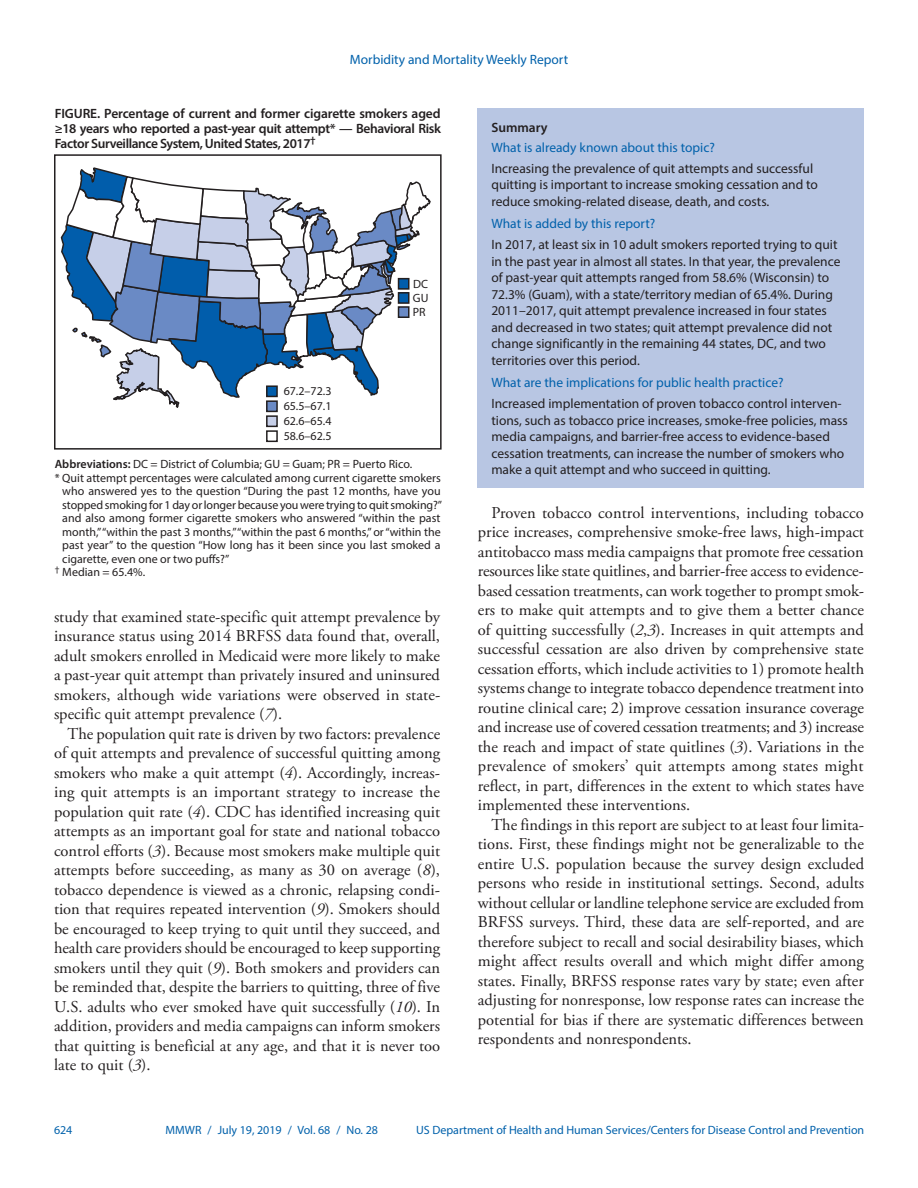
<style>
.page{position:relative;width:918px;height:1188px;background:#fff}
.page>*{position:absolute;margin:0;border:0;box-sizing:border-box;transform-origin:0 0}
.Paragraph{font:16.5px/19.5px "Adobe Garamond Pro";color:#231f20;text-align:justify}
.Summary_Box_Text{font:13.5px/16.5px "Myriad Pro";color:#231f20}
.Figure_Title{font:600 13.5px/15px "Myriad Pro";letter-spacing:-.03em;color:#231f20;text-align:justify}
.Summary_Box_Heading{font:13.5px "Myriad Pro";color:#0161ab}
.Summary_Box_Ttile{font:600 13.5px "Myriad Pro";color:#231f20}
.Figure_Footnote{font:12px/13.5px "Myriad Pro";color:#231f20;text-align:justify}
.t1{font:12px "Myriad Pro";color:#0161ab}
.Abbreviations{font:12px "Myriad Pro";color:#231f20}
.s1{font-weight:600}
.s2{font-style:italic}
</style>
<div class="page">
<div style="left:267px;top:416px;width:10px;height:10px;background:#c6cfe8"></div>
<div style="left:266px;top:415px;width:12px;height:12px;border:2px solid #231f20"></div>
<div style="left:266px;top:430px;width:12px;height:12px;border:2px solid #231f20"></div>
<svg style="left:60px;top:167px;width:371px;height:252px"></svg>
<div style="left:399px;top:279px;width:10px;height:10px;background:#015dab"></div>
<div style="left:398px;top:278px;width:12px;height:12px;border:2px solid #231f20"></div>
<div style="left:399px;top:293px;width:10px;height:10px;background:#015dab"></div>
<div style="left:398px;top:292px;width:12px;height:12px;border:2px solid #231f20"></div>
<div style="left:399px;top:307px;width:10px;height:10px;background:#6a8ac5"></div>
<div style="left:398px;top:306px;width:12px;height:12px;border:2px solid #231f20"></div>
<div style="left:54px;top:154px;width:388px;height:296px;border:2px solid #231f20"></div>
<div style="left:478px;top:108px;width:386px;height:380px;background:#b8c6e3"></div>
<p class="Summary_Box_Heading" style="left:350px;top:51px;width:220px">Morbidity and Mortality Weekly Report</p>
<p class="Figure_Title" style="left:55px;top:106px;width:388px">FIGURE. Percentage of current and former cigarette smokers aged ≥18 years who reported a past-year quit attempt* — Behavioral Risk Factor Surveillance System, United States, 2017<sup>†</sup></p>
<p class="Figure_Footnote" style="left:284px;top:384px;width:49px;line-height:15px">67.2–72.3<br>65.5–67.1<br>62.6–65.4<br>58.6–62.5</p>
<p class="Figure_Footnote" style="left:413px;top:277px;width:17px;line-height:14.2px">DC GU PR</p>
<p class="Abbreviations" style="left:55px;top:457px;width:359px"><span class="s1">Abbreviations:</span> DC = District of Columbia; GU = Guam; PR = Puerto Rico.</p>
<p class="Figure_Footnote" style="left:62px;top:471px;width:381px;text-align:left;text-indent:-8px">* Quit attempt percentages were calculated among current cigarette smokers who answered yes to the question “During the past 12 months, have you stopped smoking for 1 day or longer because you were trying to quit smoking?” and also among former cigarette smokers who answered “within the past month,” “within the past 3 months,” “within the past 6 months,” or “within the past year” to the question “How long has it been since you last smoked a cigarette, even one or two puffs?”</p>
<p class="Figure_Footnote" style="left:55px;top:565px;width:92px"><sup>†</sup> Median = 65.4%.</p>
<p class="Paragraph" style="left:54px;top:607px;width:388px">study that examined state-specific quit attempt prevalence by insurance status using 2014 BRFSS data found that, overall, adult smokers enrolled in Medicaid were more likely to make a past-year quit attempt than privately insured and uninsured smokers, although wide variations were observed in state&shy;specific quit attempt prevalence (<span class="s2">7</span>).</p>
<p class="Paragraph" style="left:54px;top:724px;width:388px;text-indent:14px">The population quit rate is driven by two factors: prevalence of quit attempts and prevalence of successful quitting among smokers who make a quit attempt (<span class="s2">4</span>). Accordingly, increas&shy;ing quit attempts is an important strategy to increase the population quit rate (<span class="s2">4</span>). CDC has identified increasing quit attempts as an important goal for state and national tobacco control efforts (<span class="s2">3</span>). Because most smokers make multiple quit attempts before succeeding, as many as 30 on average (<span class="s2">8</span>), tobacco dependence is viewed as a chronic, relapsing condi&shy;tion that requires repeated intervention (<span class="s2">9</span>). Smokers should be encouraged to keep trying to quit until they succeed, and health care providers should be encouraged to keep supporting smokers until they quit (<span class="s2">9</span>). Both smokers and providers can be reminded that, despite the barriers to quitting, three of five U.S. adults who ever smoked have quit successfully (<span class="s2">10</span>). In addition, providers and media campaigns can inform smokers that quitting is beneficial at any age, and that it is never too late to quit (<span class="s2">3</span>).</p>
<h1 class="Summary_Box_Ttile" style="left:491px;top:119px;width:58px">Summary</h1>
<h1 class="Summary_Box_Heading" style="left:491px;top:139px;width:225px">What is already known about this topic?</h1>
<p class="Summary_Box_Text" style="left:491px;top:160px;width:328px">Increasing the prevalence of quit attempts and successful quitting is important to increase smoking cessation and to reduce smoking-related disease, death, and costs.</p>
<h1 class="Summary_Box_Heading" style="left:491px;top:216px;width:165px">What is added by this report?</h1>
<p class="Summary_Box_Text" style="left:491px;top:236px;width:351px">In 2017, at least six in 10 adult smokers reported trying to quit in the past year in almost all states. In that year, the prevalence of past-year quit attempts ranged from 58.6% (Wisconsin) to 72.3% (Guam), with a state/territory median of 65.4%. During 2011–2017, quit attempt prevalence increased in four states and decreased in two states; quit attempt prevalence did not change significantly in the remaining 44 states, DC, and two territories over this period.</p>
<h1 class="Summary_Box_Heading" style="left:491px;top:375px;width:294px">What are the implications for public health practice?</h1>
<p class="Summary_Box_Text" style="left:491px;top:395px;width:358px">Increased implementation of proven tobacco control interven&shy;tions, such as tobacco price increases, smoke-free policies, mass media campaigns, and barrier-free access to evidence-based cessation treatments, can increase the number of smokers who make a quit attempt and who succeed in quitting.</p>
<p class="Paragraph" style="left:478px;top:503px;width:388px;text-indent:14px">Proven tobacco control interventions, including tobacco price increases, comprehensive smoke-free laws, high-impact antitobacco mass media campaigns that promote free cessation resources like state quitlines, and barrier-free access to evidence&shy;based cessation treatments, can work together to prompt smok&shy;ers to make quit attempts and to give them a better chance of quitting successfully (<span class="s2">2</span>,<span class="s2">3</span>). Increases in quit attempts and successful cessation are also driven by comprehensive state cessation efforts, which include activities to 1) promote health systems change to integrate tobacco dependence treatment into routine clinical care; 2) improve cessation insurance coverage and increase use of covered cessation treatments; and 3) increase the reach and impact of state quitlines (<span class="s2">3</span>). Variations in the prevalence of smokers’ quit attempts among states might reflect, in part, differences in the extent to which states have implemented these interventions.</p>
<p class="Paragraph" style="left:478px;top:815px;width:388px;text-indent:14px">The findings in this report are subject to at least four limita&shy;tions. First, these findings might not be generalizable to the entire U.S. population because the survey design excluded persons who reside in institutional settings. Second, adults without cellular or landline telephone service are excluded from BRFSS surveys. Third, these data are self-reported, and are therefore subject to recall and social desirability biases, which might affect results overall and which might differ among states. Finally, BRFSS response rates vary by state; even after adjusting for nonresponse, low response rates can increase the potential for bias if there are systematic differences between respondents and nonrespondents.</p>
<p class="t1" style="left:54px;top:1123px;width:20px">624</p>
<p class="t1" style="left:166px;top:1123px;width:214px">MMWR / July 19, 2019 / Vol. 68 / No. 28</p>
<p class="t1" style="left:416px;top:1123px;width:450px">US Department of Health and Human Services/Centers for Disease Control and Prevention</p>
</div>
